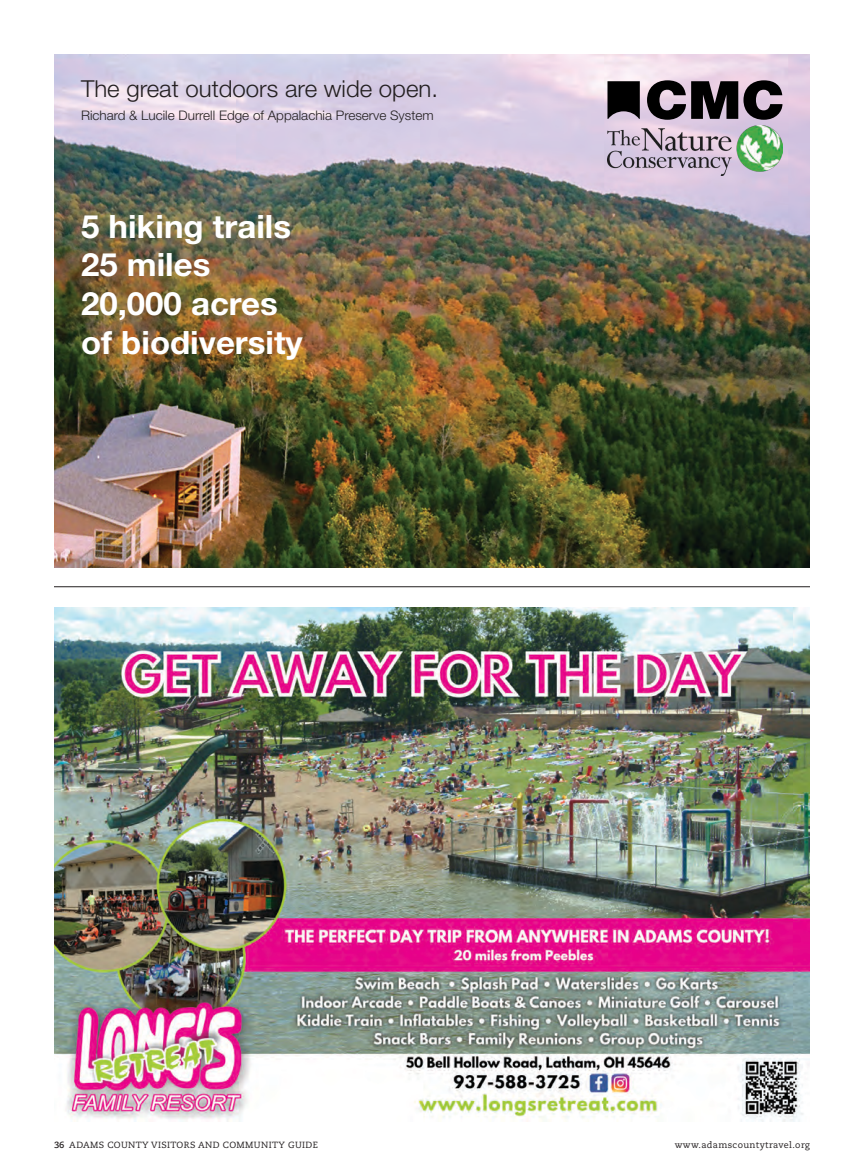
<style>
.page{position:relative;width:864px;height:1175px;background:#fff}
.page>*{position:absolute;margin:0;border:0;box-sizing:border-box;transform-origin:0 0}
.t1{font:700 32.1px/38.5px "Helvetica Neue LT Std";color:#fff}
.t2{font:300 23.4px "Helvetica Neue LT Std";color:#231f20}
.t3{font:300 13.2px "Helvetica Neue LT Std";color:#231f20}
.t4{font:9px "Caecilia LT Pro 55 Roman";letter-spacing:.04em;color:#231f20}
.s1{font-family:"Caecilia LT Pro 75";font-weight:700}
</style>
<div class="page">
<hr style="left:54px;top:586px;width:756px;height:1px;background:#231f20">
<img style="left:54px;top:54px;width:756px;height:513px">
<img style="left:608px;top:126px;width:175px;height:49px">
<svg style="left:608px;top:81px;width:32px;height:38px"></svg>
<svg style="left:647px;top:80px;width:135px;height:40px;background:#595059"></svg>
<img style="left:54px;top:608px;width:756px;height:513px">
<p class="t2" style="left:81px;top:74px;width:359px">The great outdoors are wide open.</p>
<p class="t3" style="left:81px;top:108px;width:354px">Richard &amp; Lucile Durrell Edge of Appalachia Preserve System</p>
<p class="t1" style="left:81px;top:206px;width:223px">5 hiking trails<br>25 miles<br>20,000 acres of biodiversity</p>
<p class="t4" style="left:54px;top:1139px;width:265px"><span class="s1">36</span> ADAMS COUNTY VISITORS AND COMMUNITY GUIDE</p>
<p class="t4" style="left:675px;top:1139px;width:137px">www.adamscountytravel.org</p>
</div>
